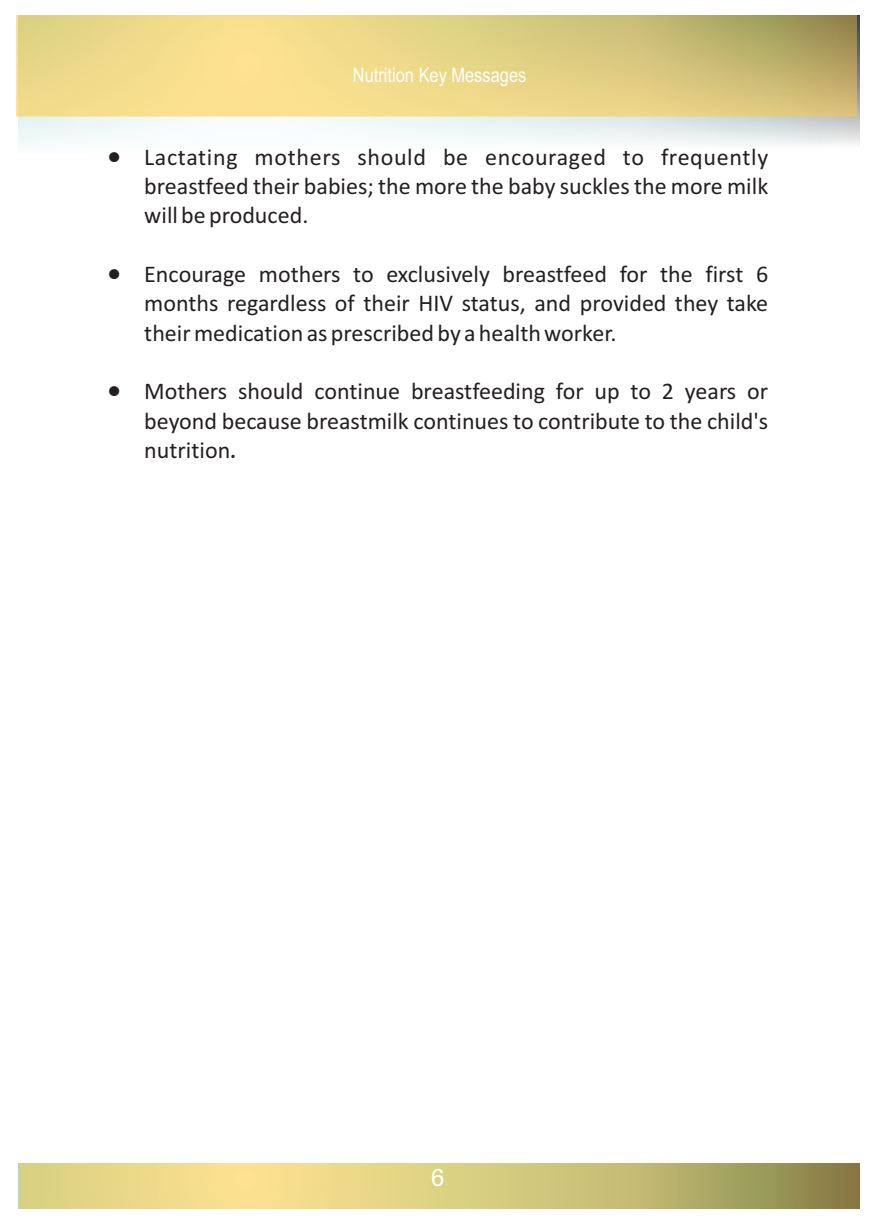
<style>
.page{position:relative;width:876px;height:1227px;background:#fff}
.page>*{position:absolute;margin:0;border:0;box-sizing:border-box;transform-origin:0 0}
.t1{font:24px/29.2px "Calibri";color:#231f20;text-align:justify}
.t2{font:24px "Arial";color:#fff}
.t3{font:20px "Arial Narrow";color:#fff}
.s1{font-family:"Candara"}
</style>
<div class="page">
<img style="left:19px;top:15px;width:840px;height:130px">
<img style="left:16px;top:15px;width:839px;height:101px">
<img style="left:19px;top:1163px;width:839px;height:45px">
<p class="t3" style="left:353px;top:67px;width:175px">Nutrition Key Messages</p>
<p class="t1" style="left:144px;top:144px;width:625px;text-indent:-37px">•Lactating mothers should be encouraged to frequently breastfeed their babies; the more the baby suckles the more milk will be produced.</p>
<p class="t1" style="left:144px;top:261px;width:625px;text-indent:-37px">•Encourage mothers to exclusively breastfeed for the first 6 months regardless of their HIV status, and provided they take their medication as prescribed by a health worker.</p>
<p class="t1" style="left:144px;top:379px;width:625px;text-indent:-37px">•Mothers should continue breastfeeding for up to 2 years or beyond because breastmilk continues to contribute to the child's nutrition<span class="s1">.</span></p>
<p class="t2" style="left:431px;top:1168px;width:15px">6</p>
</div>
